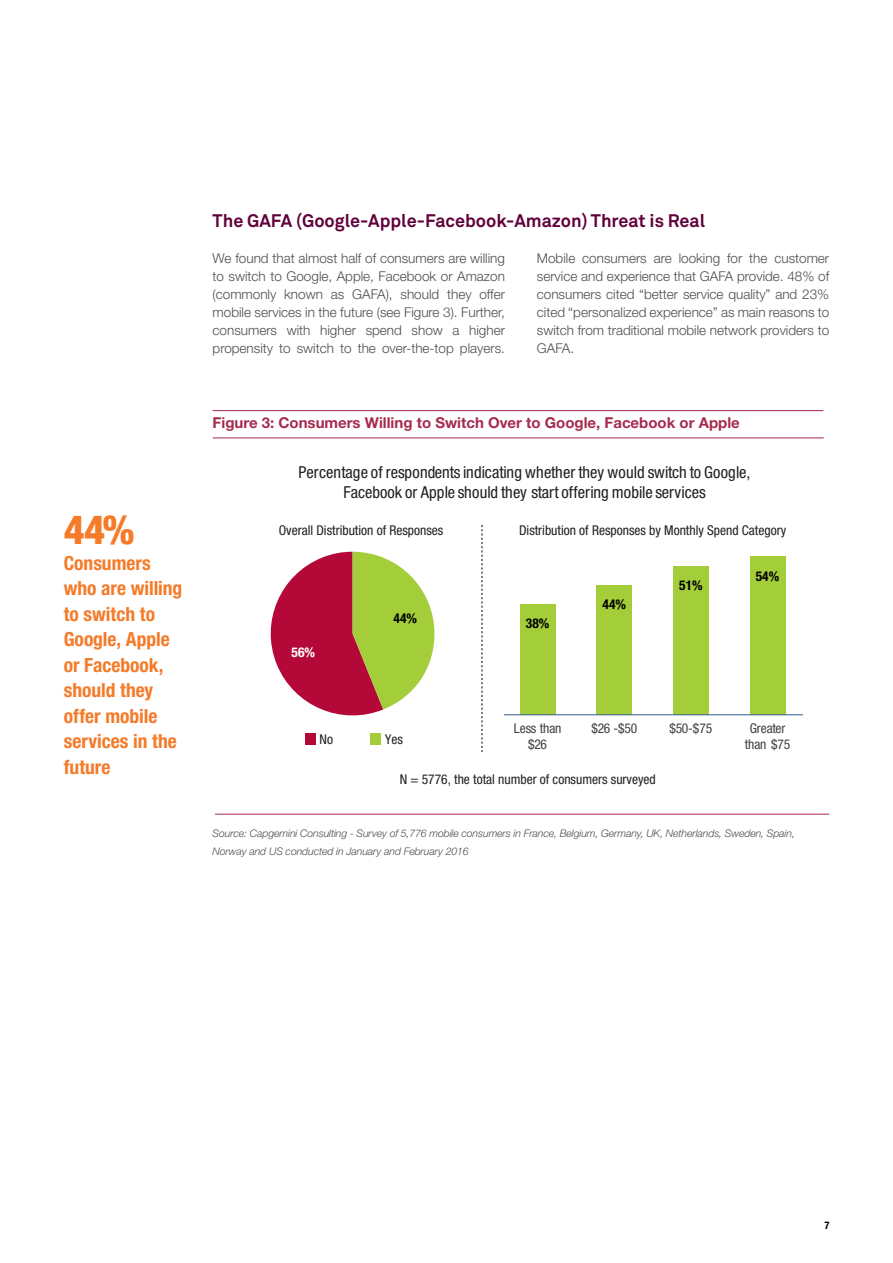
<style>
.page{position:relative;width:893px;height:1263px;background:#fff}
.page>*{position:absolute;margin:0;border:0;box-sizing:border-box;transform-origin:0 0}
.t1{font:800 condensed 40.5px "Helvetica Neue LT Std";color:#f47b29}
.t2{font:700 condensed 19.5px/25.5px "Helvetica Neue LT Std";color:#f47b29}
.t3{font:700 18px "Akkurat Pro";color:#60003a}
.t4{font:condensed 16.5px/19.8px "Helvetica Neue LT Std";letter-spacing:.005em;color:#231f20;text-align:center}
.t5{font:700 15px "Helvetica Neue";color:#a62b4e}
.t6{font:300 13.5px/18px "Helvetica Neue";color:#4d4d4f;text-align:justify}
.t7{font:condensed 13.5px "Helvetica Neue LT Std";color:#231f20}
.t8{font:condensed 13.5px/16.2px "Helvetica Neue";letter-spacing:-.015em;color:#414142;text-align:center}
.t9{font:700 condensed 13.5px "Helvetica Neue";color:#000}
.t10{font:700 condensed 13.5px "Helvetica Neue";color:#fff}
.t11{font:italic 300 10.5px/18px "Helvetica Neue";letter-spacing:-.01em;color:#4d4d4f}
.t12{font:700 condensed 10.5px "Helvetica Neue LT Std";color:#000}
</style>
<div class="page">
<hr style="left:213px;top:410px;width:610px;height:1px;background:#a5294d">
<hr style="left:215px;top:814px;width:614px;height:1px;background:#a5294d">
<hr style="left:213px;top:438px;width:610px;height:1px;background:#a5294d">
<div style="left:370px;top:733px;width:11px;height:11px;background:#a4ce39"></div>
<div style="left:305px;top:733px;width:10px;height:11px;background:#b30838"></div>
<div style="left:520px;top:604px;width:35px;height:111px;background:#a4ce39"></div>
<div style="left:596px;top:586px;width:36px;height:129px;background:#a4ce39"></div>
<div style="left:673px;top:566px;width:36px;height:149px;background:#a4ce39"></div>
<div style="left:750px;top:557px;width:35px;height:158px;background:#a4ce39"></div>
<svg style="left:270px;top:552px;width:164px;height:164px"></svg>
<hr style="left:504px;top:714px;width:299px;height:1px;background:#395e8c">
<svg style="left:482px;top:525px;width:1px;height:227px"></svg>
<h1 class="t1" style="left:64px;top:505px;width:72px">44%</h1>
<h2 class="t2" style="left:64px;top:550px;width:120px">Consumers who are willing to switch to<br>Google, Apple or Facebook, should they offer mobile services in the future</h2>
<h3 class="t3" style="left:213px;top:209px;width:494px">The GAFA (Google-Apple-Facebook-Amazon) Threat is Real</h3>
<p class="t6" style="left:213px;top:249px;width:294px">We found that almost half of consumers are willing to switch to Google, Apple, Facebook or Amazon (commonly known as GAFA), should they offer mobile services in the future (see Figure 3). Further, consumers with higher spend show a higher propensity to switch to the over-the-top players.</p>
<p class="t6" style="left:537px;top:249px;width:294px">Mobile consumers are looking for the customer service and experience that GAFA provide. 48% of consumers cited “better service quality” and 23% cited “personalized experience” as main reasons to switch from traditional mobile network providers to GAFA.</p>
<p class="t5" style="left:213px;top:413px;width:529px">Figure 3: Consumers Willing to Switch Over to Google, Facebook or Apple</p>
<p class="t4" style="left:299px;top:462px;width:453px">Percentage of respondents indicating whether they would switch to Google,<br>Facebook or Apple should they start offering mobile services</p>
<p class="t7" style="left:279px;top:522px;width:166px">Overall Distribution of Responses</p>
<p class="t7" style="left:519px;top:522px;width:269px">Distribution of Responses by Monthly Spend Category</p>
<p class="t10" style="left:292px;top:643px;width:25px">56%</p>
<p class="t9" style="left:394px;top:610px;width:25px">44%</p>
<p class="t7" style="left:319px;top:731px;width:15px">No</p>
<p class="t7" style="left:385px;top:731px;width:19px">Yes</p>
<p class="t9" style="left:526px;top:615px;width:25px">38%</p>
<p class="t9" style="left:603px;top:596px;width:25px">44%</p>
<p class="t9" style="left:679px;top:577px;width:25px">51%</p>
<p class="t9" style="left:756px;top:568px;width:25px">54%</p>
<p class="t8" style="left:514px;top:720px;width:49px">Less than $26</p>
<p class="t8" style="left:591px;top:720px;width:47px">$26 -$50</p>
<p class="t8" style="left:669px;top:720px;width:44px">$50-$75</p>
<p class="t8" style="left:745px;top:720px;width:47px">Greater than $75</p>
<p class="t7" style="left:400px;top:771px;width:258px">N = 5776, the total number of consumers surveyed</p>
<p class="t11" style="left:213px;top:824px;width:584px">Source: Capgemini Consulting - Survey of 5,776 mobile consumers in France, Belgium, Germany, UK, Netherlands, Sweden, Spain,<br>Norway and US conducted in January and February 2016</p>
<p class="t12" style="left:825px;top:1219px;width:7px">7</p>
</div>
